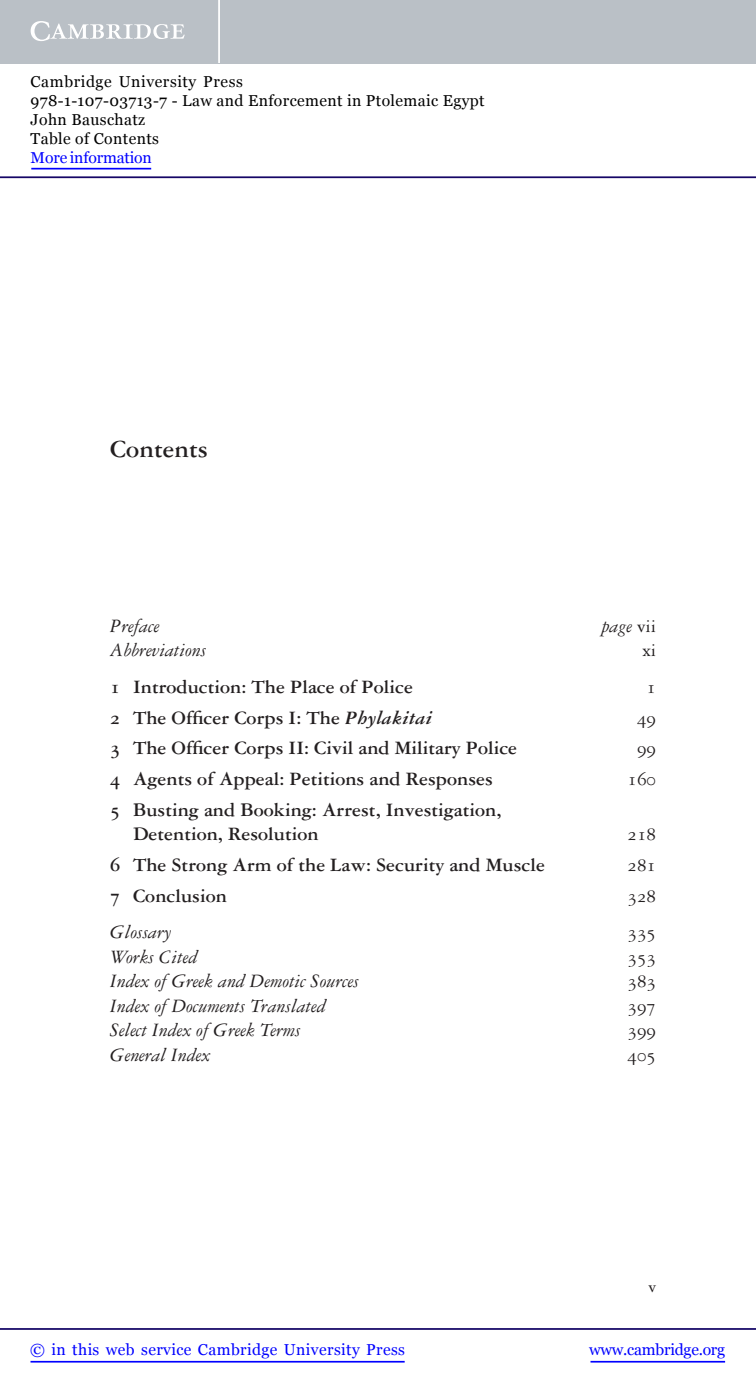
<style>
.page{position:relative;width:756px;height:1388px;background:#fff}
.page>*{position:absolute;margin:0;border:0;box-sizing:border-box;transform-origin:0 0}
.t1{font:700 26.25px "Garamond 3 LT Std";color:#231f20}
.t2{font:700 20.12px/24.5px "Garamond 3 LT Std";color:#231f20}
.t3{font:italic 20.12px "Garamond 3 LT Std";color:#231f20}
.t4{font:19.25px "Garamond 3 LT Std";color:#231f20}
.t5{font:17.5px "Garamond 3 LT Std";color:#231f20}
.t6{font:15.75px/18.9px "Georgia";letter-spacing:.025em;color:#000}
.t7{font:15.75px "Georgia";letter-spacing:.025em;color:#00f}
.t8{font:15.75px "Georgia";letter-spacing:-.015em;color:#00f}
.t9{font:15.75px "Georgia";letter-spacing:-.01em;color:#00f}
.s1{font-style:normal;font-size:19.25px}
.s2{font-style:italic}
</style>
<div class="page">
<hr style="left:591px;top:1361px;width:134px;height:1px;background:#00f">
<hr style="left:0;top:1328px;width:756px;height:2px;background:#150666">
<hr style="left:31px;top:1361px;width:374px;height:1px;background:#00f">
<div style="left:0;top:0;width:756px;height:63px;background:#bac0c6"></div>
<svg style="left:31px;top:21px;width:154px;height:20px"></svg>
<hr style="left:218px;top:0;width:2px;height:63px;background:#fff">
<hr style="left:0;top:176px;width:756px;height:2px;background:#150666">
<hr style="left:31px;top:168px;width:120px;height:1px;background:#00f">
<p class="t6" style="left:31px;top:72px;width:456px">Cambridge University Press<br>978-1-107-03713-7 - Law and Enforcement in Ptolemaic Egypt<br>John Bauschatz<br>Table of Contents</p>
<p class="t9" style="left:31px;top:148px;width:123px">More information</p>
<h1 class="t1" style="left:110px;top:440px;width:99px">Contents</h1>
<p class="t3" style="left:110px;top:619px;width:51px">Preface</p>
<p class="t3" style="left:602px;top:619px;width:56px">page <span class="s1">vii</span></p>
<p class="t3" style="left:110px;top:643px;width:98px">Abbreviations</p>
<p class="t4" style="left:642px;top:644px;width:15px">xi</p>
<p class="t2" style="left:110px;top:676px;width:304px">1 Introduction: The Place of Police</p>
<p class="t4" style="left:647px;top:680px;width:11px">1</p>
<p class="t2" style="left:110px;top:707px;width:324px">2 The Officer Corps I: The <span class="s2">Phylakitai</span></p>
<p class="t4" style="left:637px;top:711px;width:21px">49</p>
<p class="t2" style="left:110px;top:738px;width:408px">3 The Officer Corps II: Civil and Military Police</p>
<p class="t4" style="left:637px;top:742px;width:21px">99</p>
<p class="t2" style="left:110px;top:768px;width:384px">4 Agents of Appeal: Petitions and Responses</p>
<p class="t4" style="left:627px;top:772px;width:30px">160</p>
<p class="t2" style="left:133px;top:799px;width:370px;text-indent:-23px">5 Busting and Booking: Arrest, Investigation,<br>Detention, Resolution</p>
<p class="t4" style="left:627px;top:827px;width:30px">218</p>
<p class="t2" style="left:110px;top:854px;width:436px">6 The Strong Arm of the Law: Security and Muscle</p>
<p class="t4" style="left:627px;top:858px;width:30px">281</p>
<p class="t2" style="left:110px;top:885px;width:118px">7 Conclusion</p>
<p class="t4" style="left:627px;top:889px;width:30px">328</p>
<p class="t3" style="left:110px;top:925px;width:63px">Glossary</p>
<p class="t4" style="left:627px;top:925px;width:30px">335</p>
<p class="t3" style="left:110px;top:949px;width:89px">Works Cited</p>
<p class="t4" style="left:627px;top:950px;width:30px">353</p>
<p class="t3" style="left:110px;top:974px;width:250px">Index of Greek and Demotic Sources</p>
<p class="t4" style="left:627px;top:974px;width:30px">383</p>
<p class="t3" style="left:110px;top:998px;width:217px">Index of Documents Translated</p>
<p class="t4" style="left:627px;top:999px;width:30px">397</p>
<p class="t3" style="left:110px;top:1023px;width:192px">Select Index of Greek Terms</p>
<p class="t4" style="left:627px;top:1023px;width:30px">399</p>
<p class="t3" style="left:110px;top:1047px;width:102px">General Index</p>
<p class="t4" style="left:627px;top:1048px;width:30px">405</p>
<p class="t5" style="left:648px;top:1280px;width:9px">v</p>
<p class="t7" style="left:30px;top:1340px;width:376px">© in this web service Cambridge University Press</p>
<p class="t8" style="left:589px;top:1340px;width:137px">www.cambridge.org</p>
</div>
